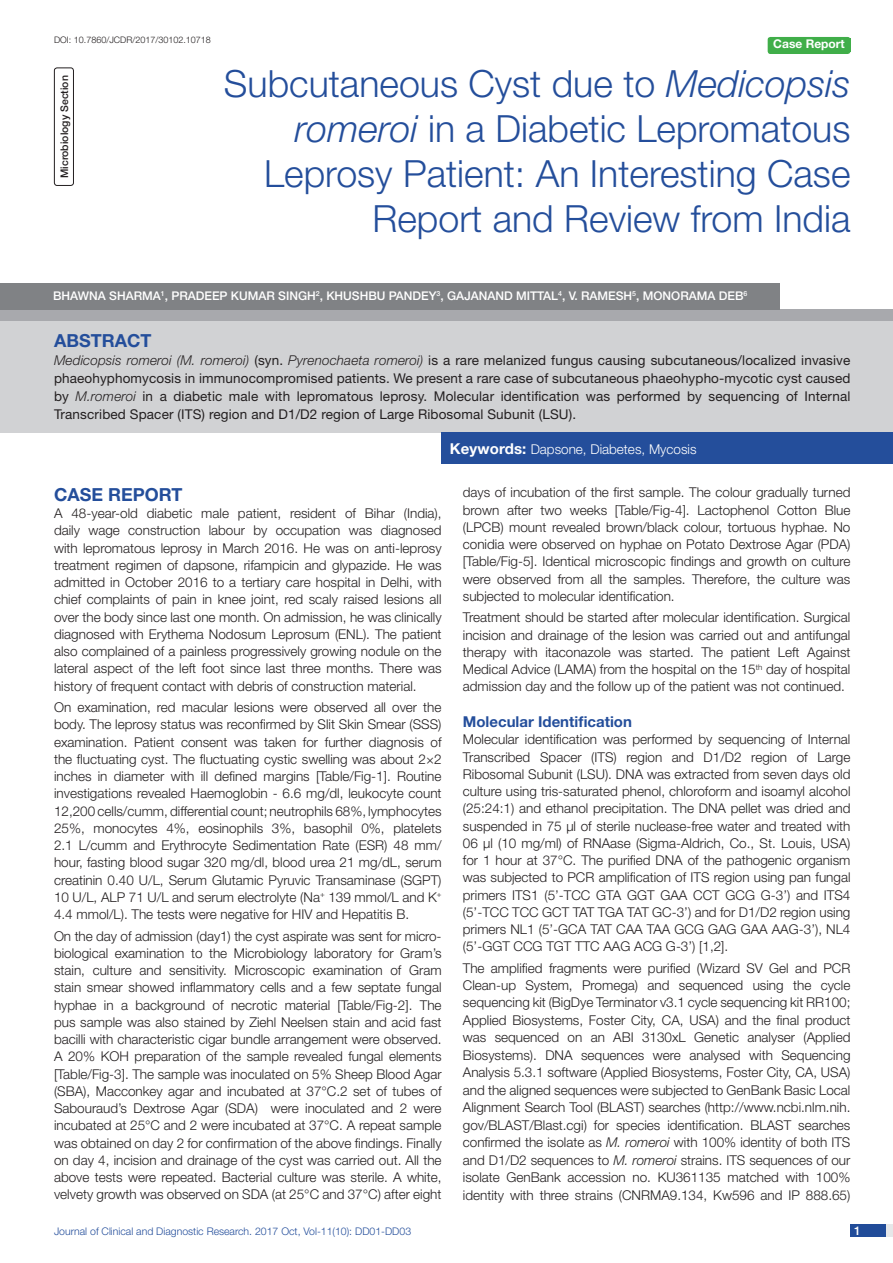
<style>
.page{position:relative;width:893px;height:1263px;background:#fff}
.page>*{position:absolute;margin:0;border:0;box-sizing:border-box;transform-origin:0 0}
.t1{font:300 37.5px/45px "Helvetica Neue";color:#244e9b;text-align:right}
.Heading{font:700 18px "Helvetica Neue";color:#244e9b}
.Abstract_head{font:700 18px "Helvetica Neue";color:#244e9b}
.HEAD_2{font:700 15px "Helvetica Neue";color:#244e9b}
.Body_text{font:300 13.5px/17.2px "Helvetica Neue";color:#231f20;text-align:justify}
.Abstract_Text{font:13.5px/18px "Helvetica Neue";letter-spacing:.01em;color:#231f20;text-align:justify}
.Key_words{font:300 13.5px "Helvetica Neue";color:#fff}
.Author{font:500 12px "Helvetica Neue";color:#fff}
.t2{font:700 12px "Helvetica Neue";color:#fff}
.t3{font:300 10.5px "Helvetica Neue";color:#244e9b}
.section{font:500 10.5px "Helvetica Neue";color:#231f20}
.DOI{font:300 9px "Helvetica Neue";color:#231f20}
.s1{font-style:italic}
.s2{font-weight:300;font-style:italic}
.s3{font-weight:700;font-size:15px}
</style>
<div class="page">
<div style="left:850px;top:1224px;width:43px;height:13px;background:#e6e7e9"></div>
<div style="left:850px;top:1224px;width:35px;height:13px;background:#214c99"></div>
<div style="left:768px;top:37px;width:82px;height:17px;background:#40ae49;border-radius:3px"></div>
<div style="left:767px;top:39px;width:83px;height:13px;background:#40ae49"></div>
<div style="left:54px;top:68px;width:20px;height:118px;border:1px solid #231f20;border-radius:3px"></div>
<div style="left:0;top:309px;width:893px;height:12px;background:#a8a9ad"></div>
<div style="left:0;top:284px;width:779px;height:26px;background:#808285"></div>
<div style="left:0;top:321px;width:893px;height:112px;background:#d1d2d4"></div>
<div style="left:442px;top:432px;width:451px;height:31px;background:#244e9b"></div>
<p class="DOI" style="left:54px;top:35px;width:158px">DOI: 10.7860/JCDR/2017/30102.10718</p>
<p class="t2" style="left:773px;top:37px;width:73px">Case Report</p>
<p class="section" style="left:58px;top:178px;width:104px;rotate:-90deg">MICROBIOLOGY SECTION</p>
<p class="t1" style="left:224px;top:60px;width:628px">Subcutaneous Cyst due to <span class="s1">Medicopsis romeroi</span> in a Diabetic Lepromatous Leprosy Patient: An Interesting Case Report and Review from India</p>
<p class="Author" style="left:53px;top:288px;width:696px">BHAWNA SHARMA<sup>1</sup>, PRADEEP KUMAR SINGH<sup>2</sup>, KHUSHBU PANDEY<sup>3</sup>, GAJANAND MITTAL<sup>4</sup>, V. RAMESH<sup>5</sup>, MONORAMA DEB<sup>6</sup></p>
<p class="Abstract_head" style="left:54px;top:329px;width:38px">Abstract</p>
<p class="Abstract_Text" style="left:54px;top:351px;width:798px"><span class="s2">Medicopsis romeroi (M. romeroi)</span> (syn. <span class="s2">Pyrenochaeta romeroi)</span> is a rare melanized fungus causing subcutaneous/localized invasive phaeohyphomycosis in immunocompromised patients. We present a rare case of subcutaneous phaeohypho-mycotic cyst caused by <span class="s2">M.romeroi</span> in a diabetic male with lepromatous leprosy. Molecular identification was performed by sequencing of Internal Transcribed Spacer (ITS) region and D1/D2 region of Large Ribosomal Subunit (LSU).</p>
<p class="Key_words" style="left:450px;top:441px;width:248px"><span class="s3">Keywords:</span> Dapsone, Diabetes, Mycosis</p>
<p class="Heading" style="left:54px;top:483px;width:130px">CASE REPORT</p>
<p class="Body_text" style="left:54px;top:504px;width:389px">A 48-year-old diabetic male patient, resident of Bihar (India), daily wage construction labour by occupation was diagnosed with lepromatous leprosy in March 2016. He was on anti-leprosy treatment regimen of dapsone, rifampicin and glypazide. He was admitted in October 2016 to a tertiary care hospital in Delhi, with chief complaints of pain in knee joint, red scaly raised lesions all over the body since last one month. On admission, he was clinically diagnosed with Erythema Nodosum Leprosum (ENL). The patient also complained of a painless progressively growing nodule on the lateral aspect of the left foot since last three months. There was history of frequent contact with debris of construction material.</p>
<p class="Body_text" style="left:54px;top:698px;width:389px">On examination, red macular lesions were observed all over the body. The leprosy status was reconfirmed by Slit Skin Smear (SSS) examination. Patient consent was taken for further diagnosis of the fluctuating cyst. The fluctuating cystic swelling was about 2×2 inches in diameter with ill defined margins [Table/Fig-1]. Routine investigations revealed Haemoglobin - 6.6 mg/dl, leukocyte count 12,200 cells/cumm, differential count; neutrophils 68%, lymphocytes 25%, monocytes 4%, eosinophils 3%, basophil 0%, platelets 2.1 L/cumm and Erythrocyte Sedimentation Rate (ESR) 48 mm/ hour, fasting blood sugar 320 mg/dl, blood urea 21 mg/dL, serum creatinin 0.40 U/L, Serum Glutamic Pyruvic Transaminase (SGPT)<br>10 U/L, ALP 71 U/L and serum electrolyte (Na<sup>+</sup> 139 mmol/L and K<sup>+ </sup>4.4 mmol/L). The tests were negative for HIV and Hepatitis B.</p>
<p class="Body_text" style="left:54px;top:927px;width:389px;text-align:left">On the day of admission (day1) the cyst aspirate was sent for micro&shy;biological examination to the Microbiology laboratory for Gram’s stain, culture and sensitivity. Microscopic examination of Gram stain smear showed inflammatory cells and a few septate fungal hyphae in a background of necrotic material [Table/Fig-2]. The pus sample was also stained by Ziehl Neelsen stain and acid fast bacilli with characteristic cigar bundle arrangement were observed.<br>A 20% KOH preparation of the sample revealed fungal elements [Table/Fig-3]. The sample was inoculated on 5% Sheep Blood Agar (SBA), Macconkey agar and incubated at 37°C.2 set of tubes of Sabouraud’s Dextrose Agar (SDA) were inoculated and 2 were incubated at 25°C and 2 were incubated at 37°C. A repeat sample was obtained on day 2 for confirmation of the above findings. Finally on day 4, incision and drainage of the cyst was carried out. All the above tests were repeated. Bacterial culture was sterile. A white, velvety growth was observed on SDA (at 25°C and 37°C) after eight</p>
<p class="Body_text" style="left:463px;top:484px;width:389px">days of incubation of the first sample. The colour gradually turned brown after two weeks [Table/Fig-4]. Lactophenol Cotton Blue (LPCB) mount revealed brown/black colour, tortuous hyphae. No conidia were observed on hyphae on Potato Dextrose Agar (PDA) [Table/Fig-5]. Identical microscopic findings and growth on culture were observed from all the samples. Therefore, the culture was subjected to molecular identification.</p>
<p class="Body_text" style="left:463px;top:609px;width:389px">Treatment should be started after molecular identification. Surgical incision and drainage of the lesion was carried out and antifungal therapy with itaconazole was started. The patient Left Against Medical Advice (LAMA) from the hospital on the 15<sup>th</sup> day of hospital admission day and the follow up of the patient was not continued.</p>
<p class="HEAD_2" style="left:463px;top:712px;width:171px">Molecular Identification</p>
<p class="Body_text" style="left:463px;top:731px;width:389px">Molecular identification was performed by sequencing of Internal Transcribed Spacer (ITS) region and D1/D2 region of Large Ribosomal Subunit (LSU). DNA was extracted from seven days old culture using tris-saturated phenol, chloroform and isoamyl alcohol (25:24:1) and ethanol precipitation. The DNA pellet was dried and suspended in 75 µl of sterile nuclease-free water and treated with 06 µl (10 mg/ml) of RNAase (Sigma-Aldrich, Co., St. Louis, USA) for 1 hour at 37°C. The purified DNA of the pathogenic organism was subjected to PCR amplification of ITS region using pan fungal primers ITS1 (5’-TCC GTA GGT GAA CCT GCG G-3’) and ITS4 (5’-TCC TCC GCT TAT TGA TAT GC-3’) and for D1/D2 region using primers NL1 (5’-GCA TAT CAA TAA GCG GAG GAA AAG-3’), NL4 (5’-GGT CCG TGT TTC AAG ACG G-3’) [1,2].</p>
<p class="Body_text" style="left:463px;top:959px;width:389px">The amplified fragments were purified (Wizard SV Gel and PCR Clean-up System, Promega) and sequenced using the cycle sequencing kit (BigDye Terminator v3.1 cycle sequencing kit RR100; Applied Biosystems, Foster City, CA, USA) and the final product was sequenced on an ABI 3130xL Genetic analyser (Applied Biosystems). DNA sequences were analysed with Sequencing Analysis 5.3.1 software (Applied Biosystems, Foster City, CA, USA) and the aligned sequences were subjected to GenBank Basic Local Alignment Search Tool (BLAST) searches (http://www.ncbi.nlm.nih. gov/BLAST/Blast.cgi) for species identification. BLAST searches confirmed the isolate as <span class="s1">M. romeroi</span> with 100% identity of both ITS and D1/D2 sequences to <span class="s1">M. romeroi</span> strains. ITS sequences of our isolate GenBank accession no. KU361135 matched with 100% identity with three strains (CNRMA9.134, Kw596 and IP 888.65)</p>
<p class="t3" style="left:54px;top:1225px;width:359px">Journal of Clinical and Diagnostic Research. 2017 Oct, Vol-11(10): DD01-DD03</p>
<p class="Author" style="left:854px;top:1223px;width:8px">1</p>
</div>
